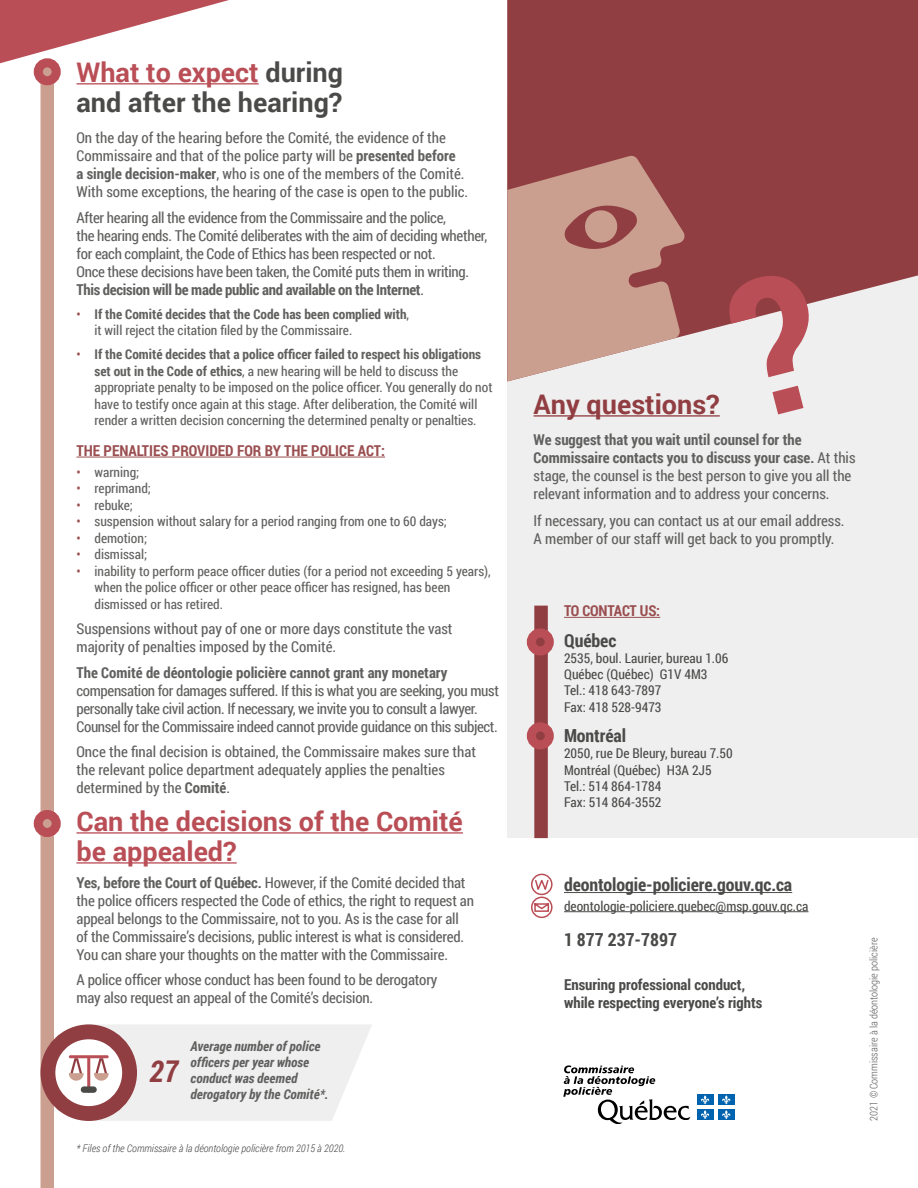
<style>
.page{position:relative;width:918px;height:1188px;background:#fff}
.page>*{position:absolute;margin:0;border:0;box-sizing:border-box;transform-origin:0 0}
.t1{font:italic 700 30px "Roboto Condensed";color:#913e42}
.t2{font:700 27px/30px "Roboto";color:#4a4a49}
.t3{font:700 27px/30px "Roboto";color:#ba4e56}
.t4{font:700 27px "Roboto";color:#913e42}
.t5{font:700 18px "Roboto Condensed";letter-spacing:-.005em;color:#4a4a49}
.t6{font:15px/18px "Roboto Condensed";letter-spacing:-.01em;color:#60605f}
.t7{font:700 15px/18px "Roboto Condensed";color:#4a4a49}
.t8{font:700 15px "Roboto Condensed";color:#60605f}
.t9{font:700 15px "Roboto Condensed";color:#9a4e50}
.t10{font:700 15px "Roboto Condensed";letter-spacing:-.02em;color:#9a4e50}
.t11{font:13.5px/16.5px "Roboto Condensed";color:#60605f}
.t12{font:13.5px/16.2px "Roboto Condensed";color:#4a4a49}
.t13{font:700 13.5px/16.5px "Roboto Condensed";color:#60605f}
.t14{font:italic 700 13.5px/15.8px "Roboto Condensed";color:#60605f}
.t15{font:italic 300 10.5px "Roboto Condensed";color:#4a4a49}
.t16{font:300 10.5px "Roboto Condensed";color:#60605f}
.s1{color:#ba4e56}
.s2{font-weight:700}
.s3{font-weight:400;color:#9a4e50}
.s4{font-weight:400}
.s5{color:#9a4e50}
</style>
<div class="page">
<div style="left:40px;top:62px;width:14px;height:1126px;background:#cb9f8f"></div>
<div style="left:34px;top:58px;width:27px;height:27px;border:9px solid #ba4e56;border-radius:50%"></div>
<div style="left:34px;top:810px;width:27px;height:27px;border:9px solid #ba4e56;border-radius:50%"></div>
<svg style="left:0;top:0;width:229px;height:63px"></svg>
<hr style="left:76px;top:83px;width:183px;height:1px;background:#ba4e56">
<hr style="left:76px;top:457px;width:309px;height:1px;background:#9a4e50">
<hr style="left:76px;top:832px;width:387px;height:2px;background:#ba4e56">
<hr style="left:76px;top:862px;width:161px;height:2px;background:#ba4e56">
<div style="left:507px;top:99px;width:411px;height:739px;background:#efefef"></div>
<hr style="left:534px;top:415px;width:186px;height:2px;background:#913e42">
<div style="left:507px;top:0;width:411px;height:336px;background:#913e42"></div>
<svg style="left:507px;top:155px;width:179px;height:226px;background:#c39489"></svg>
<svg style="left:48px;top:1032px;width:82px;height:82px"></svg>
<div style="left:40px;top:1024px;width:97px;height:97px;border:15px solid #913e42;border-radius:50%"></div>
<svg style="left:69px;top:1024px;width:303px;height:97px"></svg>
<svg style="left:563px;top:1065px;width:127px;height:59px"></svg>
<div style="left:697px;top:1095px;width:16px;height:10px;background:#0063af"></div>
<svg style="left:701px;top:1095px;width:8px;height:9px"></svg>
<div style="left:718px;top:1095px;width:17px;height:10px;background:#0063af"></div>
<svg style="left:722px;top:1095px;width:9px;height:9px"></svg>
<div style="left:697px;top:1110px;width:16px;height:10px;background:#0063af"></div>
<svg style="left:701px;top:1110px;width:8px;height:9px"></svg>
<div style="left:718px;top:1110px;width:17px;height:10px;background:#0063af"></div>
<svg style="left:722px;top:1110px;width:9px;height:9px"></svg>
<div style="left:534px;top:606px;width:14px;height:232px;background:#913e42"></div>
<div style="left:527px;top:628px;width:27px;height:27px;border:9px solid #ba4e56;border-radius:50%"></div>
<div style="left:527px;top:722px;width:27px;height:27px;border:9px solid #ba4e56;border-radius:50%"></div>
<hr style="left:564px;top:617px;width:96px;height:1px;background:#9a4e50">
<hr style="left:564px;top:892px;width:228px;height:1px;background:#4a4a49">
<hr style="left:564px;top:911px;width:245px;height:1px;background:#4a4a49">
<svg style="left:531px;top:873px;width:22px;height:46px"></svg>
<svg style="left:722px;top:268px;width:110px;height:68px"></svg>
<h2 class="t2" style="left:76px;top:56px;width:268px"><span class="s1">What to expect</span> during and after the hearing?</h2>
<p class="t6" style="left:76px;top:129px;width:393px">On the day of the hearing before the Comité, the evidence of the Commissaire and that of the police party will be <span class="s2">presented before<br>a single decision-maker</span>, who is one of the members of the Comité.<br>With some exceptions, the hearing of the case is open to the public.</p>
<p class="t6" style="left:76px;top:208px;width:412px">After hearing all the evidence from the Commissaire and the police,<br>the hearing ends. The Comité deliberates with the aim of deciding whether, for each complaint, the Code of Ethics has been respected or not.<br>Once these decisions have been taken, the Comité puts them in writing.<br><span class="s2">This decision will be made public and available on the Internet</span>.</p>
<p class="t13" style="left:94px;top:305px;width:316px;text-indent:-18px"><span class="s3">•</span> If the Comité decides that the Code has been complied with<span class="s4">, it will reject the citation filed by the Commissaire.</span></p>
<p class="t11" style="left:94px;top:346px;width:400px;text-indent:-18px"><span class="s5">•</span> <span class="s2">If the Comité decides that a police officer failed to respect his obligations set out in the Code of ethics</span>, a new hearing will be held to discuss the appropriate penalty to be imposed on the police officer. You generally do not have to testify once again at this stage. After deliberation, the Comité will render a written decision concerning the determined penalty or penalties.</p>
<p class="t9" style="left:76px;top:440px;width:310px">THE PENALTIES PROVIDED FOR BY THE POLICE ACT:</p>
<p class="t11" style="left:76px;top:463px;width:64px"><span class="s5">•</span> warning;</p>
<p class="t11" style="left:76px;top:480px;width:76px"><span class="s5">•</span> reprimand;</p>
<p class="t11" style="left:76px;top:496px;width:58px"><span class="s5">•</span> rebuke;</p>
<p class="t11" style="left:76px;top:513px;width:372px"><span class="s5">•</span> suspension without salary for a period ranging from one to 60 days;</p>
<p class="t11" style="left:76px;top:529px;width:72px"><span class="s5">•</span> demotion;</p>
<p class="t11" style="left:76px;top:546px;width:72px"><span class="s5">•</span> dismissal;</p>
<p class="t11" style="left:94px;top:562px;width:398px;text-indent:-18px"><span class="s5">•</span> inability to perform peace officer duties (for a period not exceeding 5 years), when the police officer or other peace officer has resigned, has been dismissed or has retired.</p>
<p class="t6" style="left:76px;top:620px;width:378px">Suspensions without pay of one or more days constitute the vast majority of penalties imposed by the Comité.</p>
<p class="t8" style="left:76px;top:662px;width:373px">The Comité de déontologie policière cannot grant any monetary</p>
<p class="t6" style="left:76px;top:681px;width:424px">compensation for damages suffered. If this is what you are seeking, you must personally take civil action. If necessary, we invite you to consult a lawyer.<br>Counsel for the Commissaire indeed cannot provide guidance on this subject.</p>
<p class="t6" style="left:76px;top:743px;width:401px">Once the final decision is obtained, the Commissaire makes sure that the relevant police department adequately applies the penalties determined by the <span class="s2">Comité</span>.</p>
<h2 class="t3" style="left:76px;top:805px;width:388px">Can the decisions of the Comité be appealed?</h2>
<p class="t6" style="left:76px;top:873px;width:399px"><span class="s2">Yes, before the Court of Québec.</span> However, if the Comité decided that the police officers respected the Code of ethics, the right to request an appeal belongs to the Commissaire, not to you. As is the case for all of the Commissaire’s decisions, public interest is what is considered.<br>You can share your thoughts on the matter with the Commissaire.</p>
<p class="t6" style="left:76px;top:971px;width:363px">A police officer whose conduct has been found to be derogatory may also request an appeal of the Comité’s decision.</p>
<h1 class="t1" style="left:150px;top:1051px;width:30px">27</h1>
<p class="t14" style="left:191px;top:1038px;width:139px">Average number of police officers per year whose conduct was deemed derogatory by the Comité*.</p>
<p class="t15" style="left:76px;top:1141px;width:271px">* Files of the Commissaire à la déontologie policière from 2015 à 2020.</p>
<h2 class="t4" style="left:534px;top:385px;width:188px">Any questions?</h2>
<p class="t6" style="left:534px;top:431px;width:323px"><span class="s2">We suggest that you wait until counsel for the Commissaire contacts you to discuss your case.</span> At this stage, the counsel is the best person to give you all the relevant information and to address your concerns.</p>
<p class="t6" style="left:534px;top:512px;width:313px">If necessary, you can contact us at our email address.<br>A member of our staff will get back to you promptly.</p>
<p class="t10" style="left:564px;top:600px;width:98px">TO CONTACT US:</p>
<p class="t5" style="left:564px;top:628px;width:54px">Québec</p>
<p class="t12" style="left:564px;top:650px;width:166px">2535, boul. Laurier, bureau 1.06<br>Québec (Québec) G1V 4M3<br>Tel.: 418 643-7897<br>Fax: 418 528-9473</p>
<p class="t5" style="left:564px;top:723px;width:64px">Montréal</p>
<p class="t12" style="left:564px;top:745px;width:170px">2050, rue De Bleury, bureau 7.50<br>Montréal (Québec) H3A 2J5<br>Tel.: 514 864-1784<br>Fax: 514 864-3552</p>
<p class="t5" style="left:564px;top:872px;width:230px">deontologie-policiere.gouv.qc.ca</p>
<p class="t12" style="left:564px;top:897px;width:246px">deontologie-policiere.quebec@msp.gouv.qc.ca</p>
<p class="t5" style="left:564px;top:927px;width:115px">1 877 237-7897</p>
<p class="t7" style="left:564px;top:975px;width:200px">Ensuring professional conduct, while respecting everyone’s rights</p>
<p class="t16" style="left:867px;top:1120px;width:184px;rotate:-90deg">2021 © Commissaire à la déontologie policière</p>
</div>
